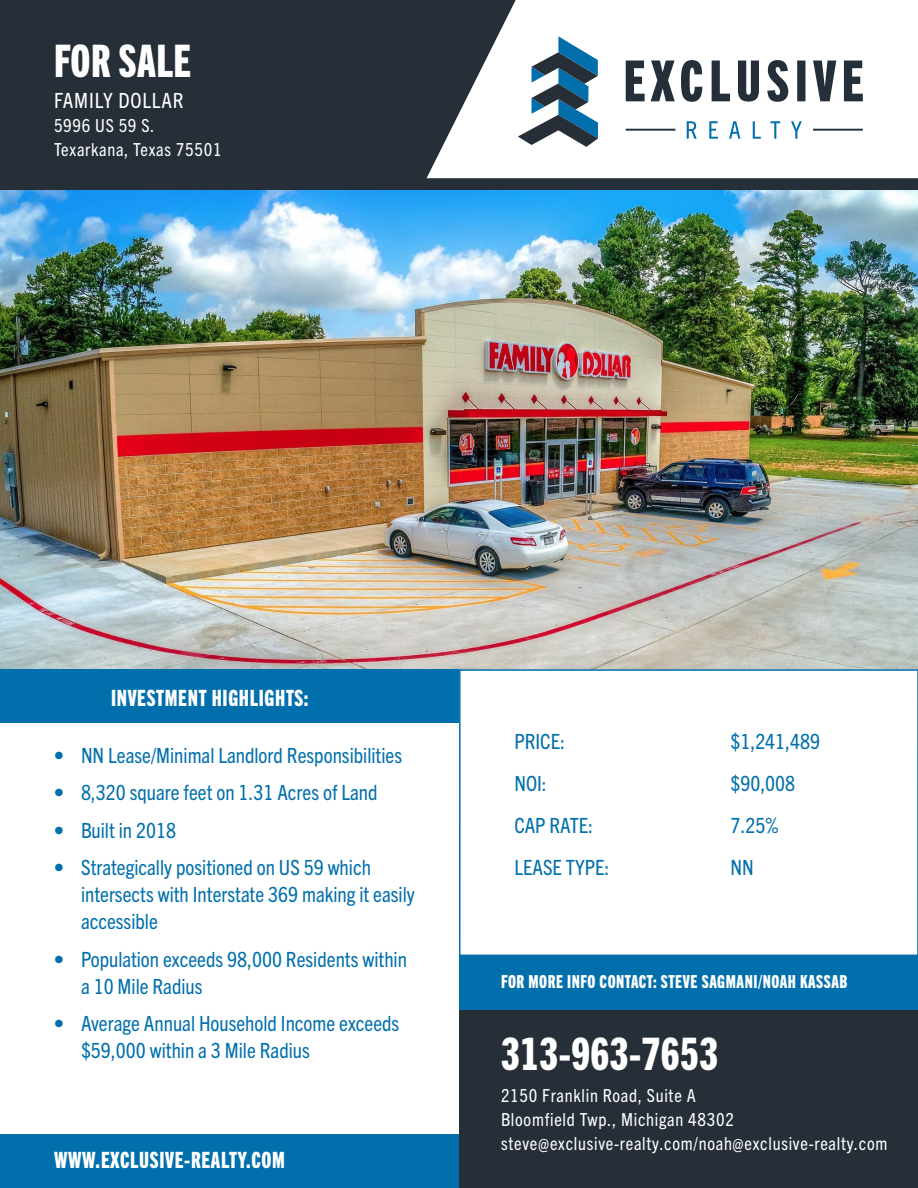
<style>
.page{position:relative;width:918px;height:1188px;background:#fff}
.page>*{position:absolute;margin:0;border:0;box-sizing:border-box;transform-origin:0 0}
.Headlines{font:45px "Trade Gothic Next LT Pro Hv Cm";letter-spacing:.01em;color:#fff}
.Subheadlines{font:22.5px "Trade Gothic Next LT Pro Hv Cm";letter-spacing:.03em;color:#fff}
.t1{font:condensed 21px/27px "Trade Gothic Next LT Pro";color:#016fac}
.Address{font:condensed 21px "Trade Gothic Next LT Pro";letter-spacing:.04em;color:#fff}
.Address-2{font:condensed 18px "Trade Gothic Next LT Pro";letter-spacing:.04em;color:#fff}
.Subheadlines-2{font:18px "Trade Gothic Next LT Pro Hv Cm";letter-spacing:.03em;color:#fff}
</style>
<div class="page">
<div style="left:0;top:0;width:918px;height:190px;background:#262e38"></div>
<svg style="left:427px;top:0;width:491px;height:178px;background:#e5e6e7"></svg>
<div style="left:0;top:1134px;width:459px;height:54px;background:#016fac"></div>
<img style="left:0;top:190px;width:918px;height:479px">
<div style="left:0;top:669px;width:459px;height:54px;background:#016fac"></div>
<div style="left:459px;top:669px;width:459px;height:287px;border:2px solid #016fac"></div>
<div style="left:459px;top:956px;width:459px;height:54px;background:#016fac"></div>
<div style="left:459px;top:1010px;width:459px;height:178px;background:#262e38"></div>
<svg style="left:687px;top:121px;width:115px;height:18px;background:#cfe3ef"></svg>
<svg style="left:626px;top:60px;width:237px;height:42px"></svg>
<hr style="left:813px;top:129px;width:50px;height:2px;background:#252f39">
<hr style="left:626px;top:129px;width:49px;height:2px;background:#252f39">
<svg style="left:518px;top:36px;width:80px;height:111px"></svg>
<p class="Headlines" style="left:54px;top:30px;width:139px">FOR SALE</p>
<p class="Address" style="left:54px;top:86px;width:131px">FAMILY DOLLAR</p>
<p class="Address-2" style="left:54px;top:113px;width:102px">5996 US 59 S.</p>
<p class="Address-2" style="left:54px;top:137px;width:169px">Texarkana, Texas 75501</p>
<p class="Subheadlines" style="left:111px;top:683px;width:199px">INVESTMENT HIGHLIGHTS:</p>
<p class="t1" style="left:54px;top:740px;width:350px">• NN Lease/Minimal Landlord Responsibilities</p>
<p class="t1" style="left:54px;top:778px;width:325px">• 8,320 square feet on 1.31 Acres of Land</p>
<p class="t1" style="left:54px;top:815px;width:124px">• Built in 2018</p>
<p class="t1" style="left:81px;top:853px;width:335px;text-indent:-27px">• Strategically positioned on US 59 which intersects with Interstate 369 making it easily accessible</p>
<p class="t1" style="left:81px;top:944px;width:327px;text-indent:-27px">• Population exceeds 98,000 Residents within a 10 Mile Radius</p>
<p class="t1" style="left:81px;top:1009px;width:320px;text-indent:-27px">• Average Annual Household Income exceeds $59,000 within a 3 Mile Radius</p>
<p class="Subheadlines" style="left:54px;top:1144px;width:233px">WWW.EXCLUSIVE-REALTY.COM</p>
<p class="t1" style="left:515px;top:726px;width:52px">PRICE:</p>
<p class="t1" style="left:730px;top:726px;width:91px">$1,241,489</p>
<p class="t1" style="left:514px;top:768px;width:34px">NOI:</p>
<p class="t1" style="left:730px;top:768px;width:66px">$90,008</p>
<p class="t1" style="left:514px;top:810px;width:80px">CAP RATE:</p>
<p class="t1" style="left:730px;top:810px;width:49px">7.25%</p>
<p class="t1" style="left:514px;top:852px;width:96px">LEASE TYPE:</p>
<p class="t1" style="left:730px;top:852px;width:25px">NN</p>
<p class="Subheadlines-2" style="left:501px;top:969px;width:348px">FOR MORE INFO CONTACT: STEVE SAGMANI/NOAH KASSAB</p>
<p class="Headlines" style="left:501px;top:1024px;width:219px">313-963-7653</p>
<p class="Address-2" style="left:501px;top:1083px;width:196px">2150 Franklin Road, Suite A</p>
<p class="Address-2" style="left:501px;top:1107px;width:234px">Bloomfield Twp., Michigan 48302</p>
<p class="Address-2" style="left:501px;top:1131px;width:388px">steve@exclusive-realty.com/noah@exclusive-realty.com</p>
</div>
